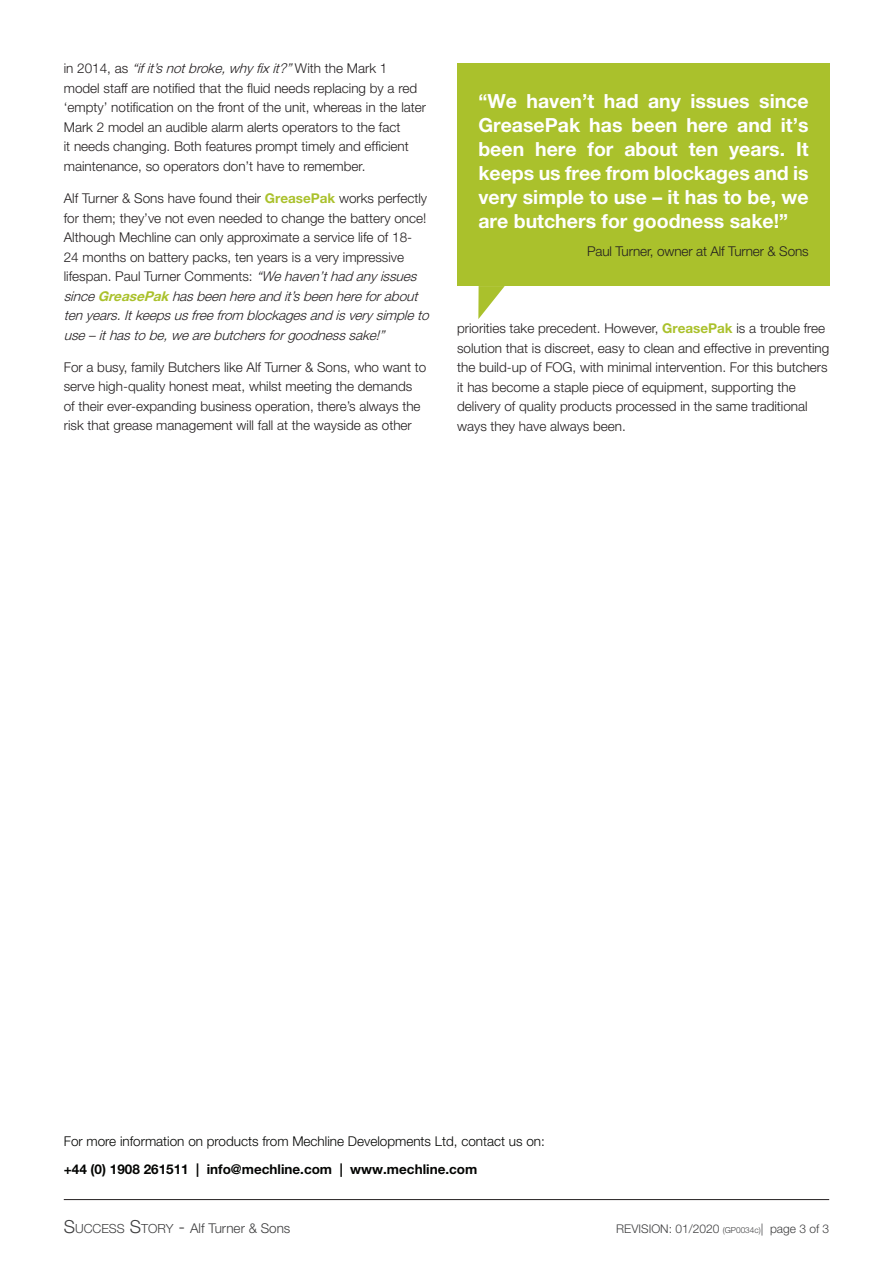
<style>
.page{position:relative;width:893px;height:1263px;background:#fff}
.page>*{position:absolute;margin:0;border:0;box-sizing:border-box;transform-origin:0 0}
.t1{font:700 19.5px/24px "Helvetica Neue LT Pro";color:#fff;text-align:justify}
.t2{font:300 13.5px/19.5px "Helvetica Neue LT Pro";color:#231f20}
.t3{font:300 13.5px "Helvetica Neue LT Pro";color:#040503}
.t4{font:700 13.5px "Helvetica Neue LT Pro";color:#040503}
.t5{font:300 13.5px "Helvetica Neue LT Pro";color:#3e3e3f}
.t6{font:300 12px "Helvetica Neue LT Pro";color:#3e3e3f}
.s1{font-style:italic}
.s2{font-weight:700;color:#aac12c}
.s3{font-weight:700;font-style:italic;color:#aac12c}
.s4{font-size:18px}
.s5{font-size:12.6px}
.s6{font-size:8.25px}
</style>
<div class="page">
<hr style="left:64px;top:1199px;width:765px;height:1px;background:#231f20">
<div style="left:457px;top:64px;width:373px;height:222px;background:#aac12c"></div>
<svg style="left:478px;top:286px;width:27px;height:33px"></svg>
<p class="t2" style="left:64px;top:59px;width:364px">i n 2 0 1 4 , a s <span class="s1">“ifit’snotbroke,why fixit?”</span>W i t h t h e M a r k 1 model staff are notified that the fluid needs replacing by a red ‘empty’ notification on the front of the unit, whereas in the later Mark 2 model an audible alarm alerts operators to the fact<br>it needs changing. Both features prompt timely and efficient maintenance, so operators don’t have to remember.</p>
<p class="t2" style="left:64px;top:188px;width:371px">Alf Turner &amp; Sons have found their <span class="s2">GreasePak</span> works perfectly for them; they’ve not even needed to change the battery once!<br>Although Mechline can only approximate a service life of 18-<br>24 months on battery packs, ten years is a very impressive lifespan. Paul Turner Comments: <span class="s1">“Wehaven’thadany issues since</span> <span class="s3">GreasePak</span> <span class="s1">hasbeenhereandit’sbeenhereforabout tenyears.Itkeepsusfreefrom blockagesandisvery simpleto use–ithastobe,wearebutchersforgoodnesssake!”</span></p>
<p class="t2" style="left:64px;top:357px;width:364px">For a busy, family Butchers like Alf Turner &amp; Sons, who want to serve high-quality honest meat, whilst meeting the demands of their ever-expanding business operation, there’s always the risk that grease management will fall at the wayside as other</p>
<p class="t1" style="left:478px;top:89px;width:332px">“We haven’t had any issues since GreasePak has been here and it’s been here for about ten years. It keeps us free from blockages and is very simple to use – it has to be, we are butchers for goodness sake!”</p>
<p class="t2" style="left:587px;top:241px;width:223px">Paul Turner, owner at Alf Turner &amp; Sons</p>
<p class="t2" style="left:457px;top:318px;width:374px">priorities take precedent. However, <span class="s2">GreasePak</span> is a trouble free solution that is discreet, easy to clean and effective in preventing the build-up of FOG, with minimal intervention. For this butchers it has become a staple piece of equipment, supporting the delivery of quality products processed in the same traditional ways they have always been.</p>
<p class="t3" style="left:64px;top:1133px;width:483px">For more information on products from Mechline Developments Ltd, contact us on:</p>
<p class="t4" style="left:64px;top:1160px;width:415px">+44 (0) 1908 261511 | info@mechline.com | www.mechline.com</p>
<p class="t5" style="left:64px;top:1220px;width:228px"><span class="s4">S</span><span class="s5">UCCESS</span> <span class="s4">S</span><span class="s5">TORY</span> <span class="s4">-</span> Alf Turner &amp; Sons</p>
<p class="t6" style="left:616px;top:1221px;width:214px">REVISION: 01/2020 <span class="s6">(GP0034c)</span>| page 3 of 3</p>
</div>
